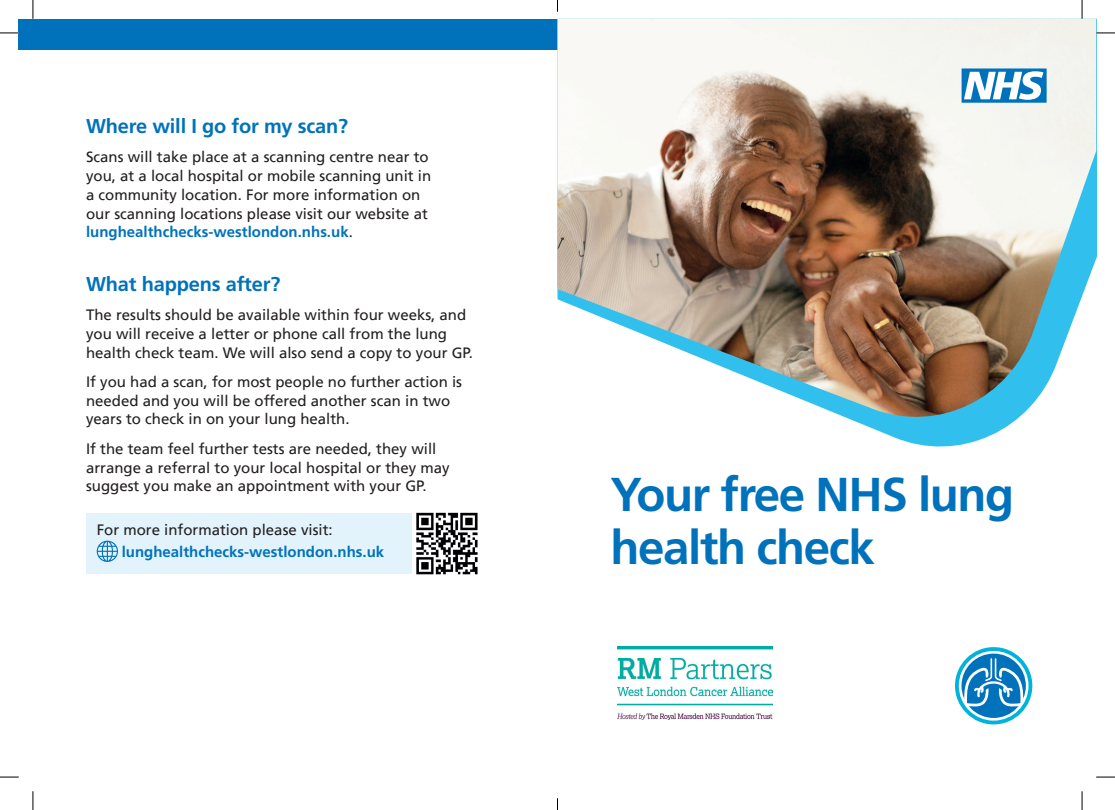
<style>
.page{position:relative;width:1115px;height:810px;background:#fff}
.page>*{position:absolute;margin:0;border:0;box-sizing:border-box;transform-origin:0 0}
.t1{font:700 47.5px/52.5px "Frutiger LT Std";letter-spacing:-.03em;color:#0072bc}
.t2{font:700 20px "Frutiger LT Std";letter-spacing:-.01em;color:#0072bc}
.t3{font:15px/18.8px "Frutiger LT";color:#231f20}
.t4{font:700 15px "Frutiger LT Std";color:#0072bc}
.s1{font-family:"Frutiger LT";font-weight:400;color:#231f20}
</style>
<div class="page">
<div style="left:19px;top:19px;width:1077px;height:30px;background:#0072bc"></div>
<svg style="left:881px;top:432px;width:117px;height:15px;fill:#31c0ed"></svg>
<img style="left:557px;top:19px;width:539px;height:413px">
<svg style="left:961px;top:68px;width:85px;height:35px"></svg>
<svg style="left:955px;top:647px;width:77px;height:77px"></svg>
<img style="left:617px;top:647px;width:156px;height:72px">
<div style="left:86px;top:513px;width:325px;height:61px;background:#e2f3fb"></div>
<svg style="left:97px;top:541px;width:21px;height:21px"></svg>
<img style="left:416px;top:512px;width:62px;height:63px">
<svg style="left:0;top:32px;width:19px;height:2px"></svg>
<svg style="left:1096px;top:32px;width:19px;height:2px"></svg>
<svg style="left:0;top:776px;width:19px;height:2px"></svg>
<svg style="left:1096px;top:776px;width:19px;height:2px"></svg>
<svg style="left:32px;top:0;width:2px;height:19px"></svg>
<svg style="left:32px;top:791px;width:2px;height:19px"></svg>
<svg style="left:1081px;top:0;width:2px;height:19px"></svg>
<svg style="left:1081px;top:791px;width:2px;height:19px"></svg>
<h2 class="t2" style="left:86px;top:114px;width:264px">Where will I go for my scan?</h2>
<p class="t3" style="left:86px;top:148px;width:347px">Scans will take place at a scanning centre near to you, at a local hospital or mobile scanning unit in a community location. For more information on our scanning locations please visit our website at</p>
<p class="t4" style="left:86px;top:223px;width:268px">lunghealthchecks-westlondon.nhs.uk<span class="s1">.</span></p>
<h2 class="t2" style="left:86px;top:272px;width:196px">What happens after?</h2>
<p class="t3" style="left:86px;top:306px;width:388px">The results should be available within four weeks, and you will receive a letter or phone call from the lung health check team. We will also send a copy to your GP.</p>
<p class="t3" style="left:86px;top:372px;width:377px">If you had a scan, for most people no further action is needed and you will be offered another scan in two years to check in on your lung health.</p>
<p class="t3" style="left:86px;top:439px;width:365px">If the team feel further tests are needed, they will arrange a referral to your local hospital or they may suggest you make an appointment with your GP.</p>
<p class="t3" style="left:97px;top:521px;width:237px">For more information please visit:</p>
<p class="t4" style="left:122px;top:543px;width:264px">lunghealthchecks-westlondon.nhs.uk</p>
<h1 class="t1" style="left:610px;top:469px;width:405px">Your free NHS lung health check</h1>
</div>
